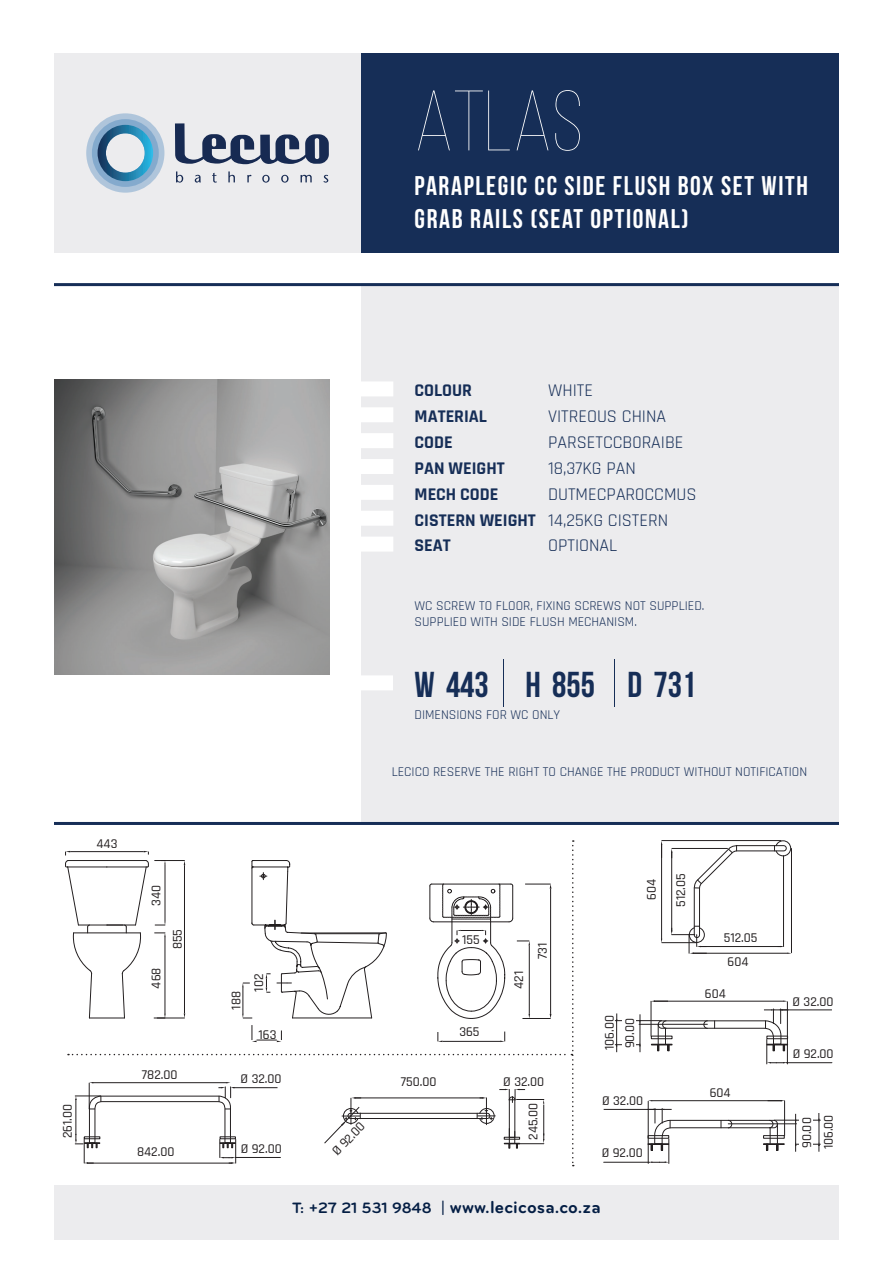
<style>
.page{position:relative;width:893px;height:1263px;background:#fff}
.page>*{position:absolute;margin:0;border:0;box-sizing:border-box;transform-origin:0 0}
.t1{font:100 85.5px "Bebas Neue";color:#fff}
.t2{font:36px "Bebas Neue";color:#162e57}
.t3{font:27px/32.4px "Bebas Neue";letter-spacing:.06em;color:#fff}
.t4{font:18px/25.8px "Rajdhani";color:#162e57}
.t5{font:700 18px "Rajdhani";color:#162e57}
.t6{font:700 18px "Bryant";letter-spacing:.01em;color:#041e44}
.t7{font:500 13.5px/23px "Rajdhani";color:#231f20}
.t8{font:13.5px/16.2px "Rajdhani";color:#162e57}
.s1{font-weight:700}
.s2{font-weight:100;font-size:67.5px}
.s3{font-size:15.6px}
</style>
<div class="page">
<div style="left:54px;top:53px;width:307px;height:200px;background:#ececee"></div>
<div style="left:362px;top:283px;width:477px;height:539px;background:#ececee"></div>
<div style="left:54px;top:1185px;width:785px;height:54px;background:#ececee"></div>
<div style="left:361px;top:53px;width:478px;height:200px;background:#162e57"></div>
<hr style="left:54px;top:283px;width:785px;height:3px;background:#162e57">
<hr style="left:54px;top:822px;width:785px;height:3px;background:#162e57">
<div style="left:355px;top:675px;width:38px;height:15px;background:#fff"></div>
<div style="left:347px;top:381px;width:46px;height:15px;background:#fff"></div>
<div style="left:347px;top:407px;width:46px;height:15px;background:#fff"></div>
<div style="left:347px;top:433px;width:46px;height:15px;background:#fff"></div>
<div style="left:347px;top:459px;width:46px;height:15px;background:#fff"></div>
<div style="left:347px;top:485px;width:46px;height:15px;background:#fff"></div>
<div style="left:347px;top:511px;width:46px;height:15px;background:#fff"></div>
<div style="left:347px;top:537px;width:46px;height:15px;background:#fff"></div>
<svg style="left:65px;top:840px;width:509px;height:326px"></svg>
<hr style="left:662px;top:942px;width:35px;height:1px;background:#231f20">
<hr style="left:662px;top:840px;width:119px;height:1px;background:#231f20">
<svg style="left:671px;top:840px;width:121px;height:114px"></svg>
<hr style="left:661px;top:844px;width:1px;height:95px;background:#231f20">
<hr style="left:651px;top:1001px;width:1px;height:35px;background:#231f20">
<hr style="left:615px;top:1020px;width:46px;height:1px;background:#231f20">
<hr style="left:787px;top:1002px;width:1px;height:62px;background:#231f20">
<hr style="left:773px;top:1010px;width:59px;height:1px;background:#231f20">
<hr style="left:786px;top:1062px;width:46px;height:1px;background:#231f20">
<hr style="left:639px;top:1024px;width:68px;height:1px;background:#231f20">
<hr style="left:654px;top:1001px;width:130px;height:1px;background:#231f20">
<svg style="left:651px;top:1000px;width:17px;height:2px"></svg>
<svg style="left:615px;top:1013px;width:26px;height:39px"></svg>
<svg style="left:651px;top:1009px;width:137px;height:55px"></svg>
<div style="left:763px;top:1135px;width:22px;height:4px;border:1px solid #231f20"></div>
<div style="left:763px;top:1143px;width:22px;height:2px;border:1px solid #231f20"></div>
<hr style="left:784px;top:1101px;width:1px;height:35px;background:#231f20">
<hr style="left:774px;top:1120px;width:46px;height:1px;background:#231f20">
<hr style="left:648px;top:1101px;width:1px;height:62px;background:#231f20">
<hr style="left:604px;top:1109px;width:58px;height:1px;background:#231f20">
<hr style="left:604px;top:1162px;width:45px;height:1px;background:#231f20">
<hr style="left:728px;top:1123px;width:68px;height:1px;background:#231f20">
<hr style="left:652px;top:1100px;width:129px;height:1px;background:#231f20">
<svg style="left:795px;top:1113px;width:25px;height:39px"></svg>
<svg style="left:647px;top:1108px;width:132px;height:55px"></svg>
<svg style="left:175px;top:123px;width:154px;height:60px"></svg>
<svg style="left:86px;top:113px;width:78px;height:80px"></svg>
<img style="left:54px;top:380px;width:275px;height:295px">
<h1 class="t1" style="left:415px;top:76px;width:170px">Atlas</h1>
<h3 class="t3" style="left:415px;top:170px;width:395px">PARAPLEGIC CC SIDE FLUSH BOX SET WITH<br>GRAB RAILS (SEAT OPTIONAL)</h3>
<h3 class="t5" style="left:415px;top:380px;width:59px">COLOUR</h3>
<h3 class="t4" style="left:548px;top:378px;width:46px">WHITE</h3>
<h3 class="t5" style="left:415px;top:405px;width:74px">MATERIAL</h3>
<h3 class="t4" style="left:548px;top:404px;width:119px">VITREOUS CHINA</h3>
<h3 class="t5" style="left:415px;top:431px;width:40px">CODE</h3>
<h3 class="t4" style="left:548px;top:430px;width:137px">PARSETCCB0RAIBE</h3>
<h3 class="t5" style="left:415px;top:457px;width:92px">PAN WEIGHT</h3>
<h3 class="t4" style="left:548px;top:456px;width:89px">18,37KG PAN</h3>
<h3 class="t5" style="left:415px;top:483px;width:85px">MECH CODE</h3>
<h3 class="t4" style="left:415px;top:482px;width:283px;text-indent:134px">DUTMECPAR0CCMUS<br><span class="s1">CISTERN WEIGHT</span> 14,25KG CISTERN<br><span class="s1">SEAT</span></h3>
<h3 class="t4" style="left:548px;top:533px;width:71px">OPTIONAL</h3>
<p class="t8" style="left:415px;top:598px;width:291px">WC SCREW TO FLOOR, FIXING SCREWS NOT SUPPLIED.<br>SUPPLIED WITH SIDE FLUSH MECHANISM.</p>
<h2 class="t2" style="left:415px;top:664px;width:283px">W 443 <span class="s2">|</span> H 855 <span class="s2">|</span> D 731</h2>
<p class="t8" style="left:415px;top:707px;width:147px">DIMENSIONS FOR WC ONLY</p>
<p class="t8" style="left:392px;top:764px;width:417px">LECICO RESERVE THE RIGHT TO CHANGE THE PRODUCT WITHOUT NOTIFICATION</p>
<p class="t7" style="left:57px;top:1138px;width:36px;rotate:-90deg">261.00</p>
<p class="t7" style="left:96px;top:833px;width:22px">443</p>
<p class="t7" style="left:145px;top:906px;width:22px;rotate:-90deg">340</p>
<p class="t7" style="left:166px;top:949px;width:22px;rotate:-90deg">855</p>
<p class="t7" style="left:462px;top:928px;width:19px">155</p>
<p class="t7" style="left:145px;top:988px;width:23px;rotate:-90deg">468</p>
<p class="t7" style="left:225px;top:991px;width:19px;text-indent:-18px;rotate:-90deg">188<br>102</p>
<p class="t7" style="left:259px;top:1023px;width:19px">163</p>
<p class="t7" style="left:459px;top:1021px;width:22px">365</p>
<p class="t7" style="left:142px;top:1064px;width:37px">782.00</p>
<p class="t7" style="left:137px;top:1141px;width:39px">842.00</p>
<p class="t7" style="left:241px;top:1068px;width:42px">Ø 32.00</p>
<p class="t7" style="left:241px;top:1137px;width:43px">Ø 92.00</p>
<p class="t7" style="left:326px;top:1146px;width:43px;rotate:-46deg">Ø 92.00</p>
<p class="t7" style="left:401px;top:1071px;width:37px">750.00</p>
<p class="t7" style="left:508px;top:989px;width:19px;rotate:-90deg">421</p>
<p class="t7" style="left:531px;top:959px;width:18px;rotate:-90deg">731</p>
<p class="t7" style="left:503px;top:1071px;width:42px">Ø 32.00</p>
<p class="t7" style="left:522px;top:1140px;width:38px;rotate:-90deg">245.00</p>
<p class="t7" style="left:640px;top:900px;width:22px;rotate:-90deg">604</p>
<p class="t7" style="left:598px;top:1050px;width:36px;rotate:-90deg">106.00</p>
<p class="t7" style="left:619px;top:1048px;width:32px;rotate:-90deg">90.00</p>
<p class="t7" style="left:602px;top:1090px;width:42px">Ø 32.00</p>
<p class="t7" style="left:602px;top:1142px;width:42px">Ø 92.00</p>
<h3 class="t6" style="left:292px;top:1196px;width:310px"><span class="s3">T: +27 21 531 9848 |</span> www.lecicosa.co.za</h3>
<p class="t7" style="left:670px;top:907px;width:35px;rotate:-90deg">512.05</p>
<p class="t7" style="left:724px;top:927px;width:35px">512.05</p>
<p class="t7" style="left:727px;top:951px;width:22px">604</p>
<p class="t7" style="left:705px;top:982px;width:22px">604</p>
<p class="t7" style="left:710px;top:1081px;width:22px">604</p>
<p class="t7" style="left:792px;top:990px;width:42px">Ø 32.00</p>
<p class="t7" style="left:793px;top:1042px;width:42px">Ø 92.00</p>
<p class="t7" style="left:796px;top:1148px;width:32px;rotate:-90deg">90.00</p>
<p class="t7" style="left:817px;top:1149px;width:36px;rotate:-90deg">106.00</p>
</div>
